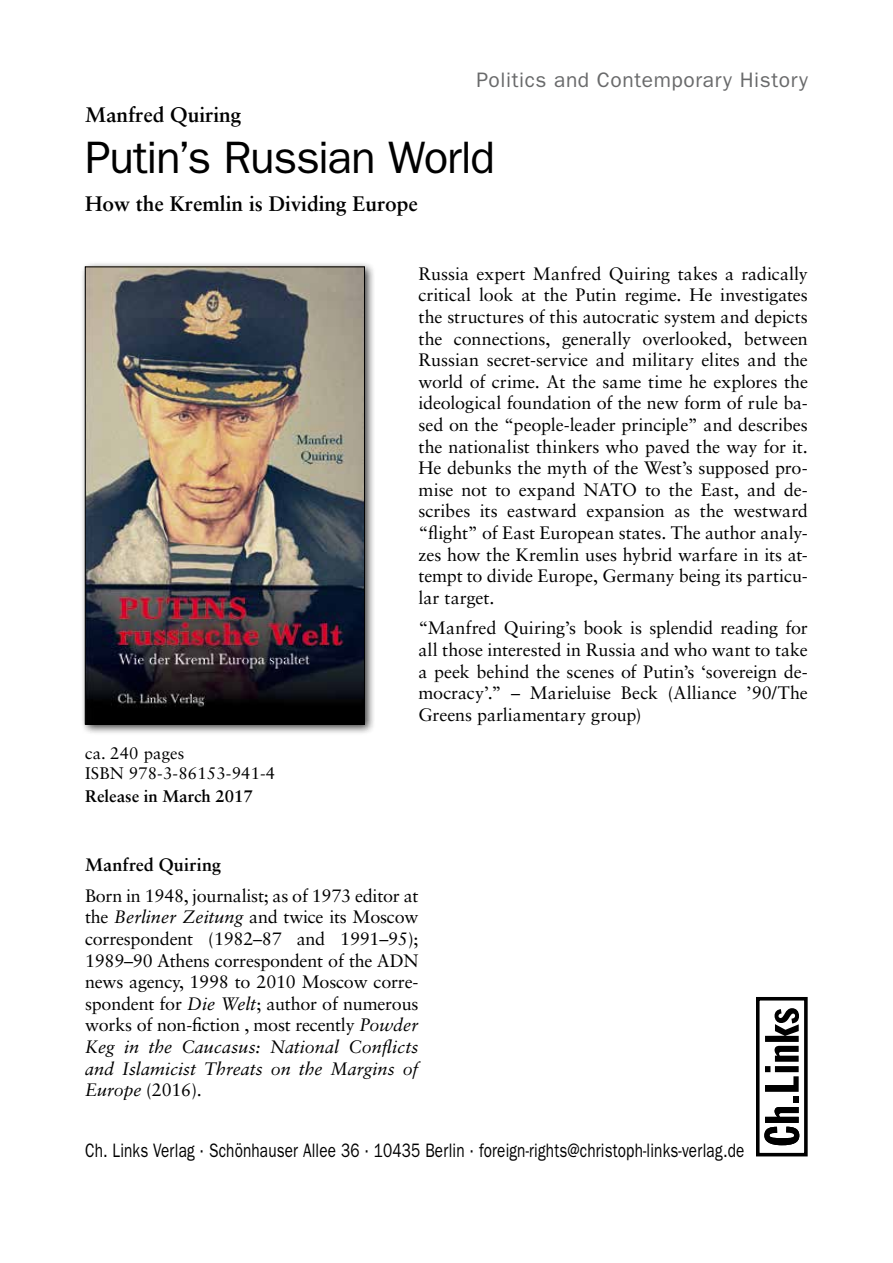
<style>
.page{position:relative;width:893px;height:1263px;background:#fff}
.page>*{position:absolute;margin:0;border:0;box-sizing:border-box;transform-origin:0 0}
.t1{font:45.6px "ITC Franklin Gothic Std";letter-spacing:-.025em;color:#000}
.t2{font:700 21px "Sabon LT Std";color:#000}
.t3{font:21px "ITC Franklin Gothic Std";letter-spacing:.03em;color:#696a6b}
.t4{font:19.5px "ITC Franklin Gothic Std";letter-spacing:.01em;color:#000;scale:.78 1}
.t5{font:18px/21.6px "Sabon LT Std";letter-spacing:-.01em;color:#000;text-align:justify}
.t6{font:700 18px "Sabon LT Std";letter-spacing:.01em;color:#000}
.t7{font:16.8px/20.1px "Sabon LT Std";letter-spacing:.01em;color:#000}
.t8{font:700 16.8px "Sabon LT Std";color:#000}
.s1{font-style:italic}
</style>
<div class="page">
<svg style="left:756px;top:997px;width:52px;height:160px"></svg>
<div style="left:80px;top:261px;width:296px;height:475px;background:#000;opacity:.75"></div>
<img style="left:87px;top:269px;width:276px;height:453px">
<div style="left:85px;top:267px;width:280px;height:457px;border:1px solid #000"></div>
<p class="t3" style="left:477px;top:67px;width:333px">Politics and Contemporary History</p>
<p class="t2" style="left:85px;top:102px;width:158px">Manfred Quiring</p>
<h1 class="t1" style="left:85px;top:132px;width:412px">Putin’s Russian World</h1>
<p class="t2" style="left:85px;top:191px;width:334px">How the Kremlin is Dividing Europe</p>
<p class="t7" style="left:85px;top:743px;width:192px">ca. 240 pages<br>ISBN 978-3-86153-941-4</p>
<p class="t8" style="left:85px;top:785px;width:169px">Release in March 2017</p>
<p class="t5" style="left:418px;top:262px;width:391px">Russia expert Manfred Quiring takes a radically critical look at the Putin regime. He investigates the structures of this autocratic system and depicts the connections, generally overlooked, between Russian secret-service and military elites and the world of crime. At the same time he explores the ideological foundation of the new form of rule ba&shy;sed on the “people-leader principle” and describes the nationalist thinkers who paved the way for it.<br>He debunks the myth of the West’s supposed pro&shy;mise not to expand NATO to the East, and de&shy;scribes its eastward expansion as the westward “flight” of East European states. The author analy&shy;zes how the Kremlin uses hybrid warfare in its at&shy;tempt to divide Europe, Germany being its particu&shy;lar target.</p>
<p class="t5" style="left:418px;top:617px;width:391px">“Manfred Quiring’s book is splendid reading for all those interested in Russia and who want to take a peek behind the scenes of Putin’s ‘sovereign de&shy;mocracy’.” – Marieluise Beck (Alliance ’90/The Greens parliamentary group)</p>
<p class="t6" style="left:85px;top:854px;width:137px">Manfred Quiring</p>
<p class="t5" style="left:85px;top:884px;width:335px">Born in 1948, journalist; as of 1973 editor at the <span class="s1">Berliner Zeitung</span> and twice its Moscow correspondent (1982–87 and 1991–95); 1989–90 Athens correspondent of the ADN news agency, 1998 to 2010 Moscow corre&shy;spondent for <span class="s1">Die Welt</span>; author of numerous works of non-fiction , most recently <span class="s1">Powder Keg in the Caucasus: National Conflicts and Islamicist Threats on the Margins of Europe</span> (2016).</p>
<p class="t4" style="left:85px;top:1139px;width:847px">Ch. Links Verlag ∙ Schönhauser Allee 36 ∙ 10435 Berlin ∙ foreign-rights@christoph-links-verlag.de</p>
</div>
